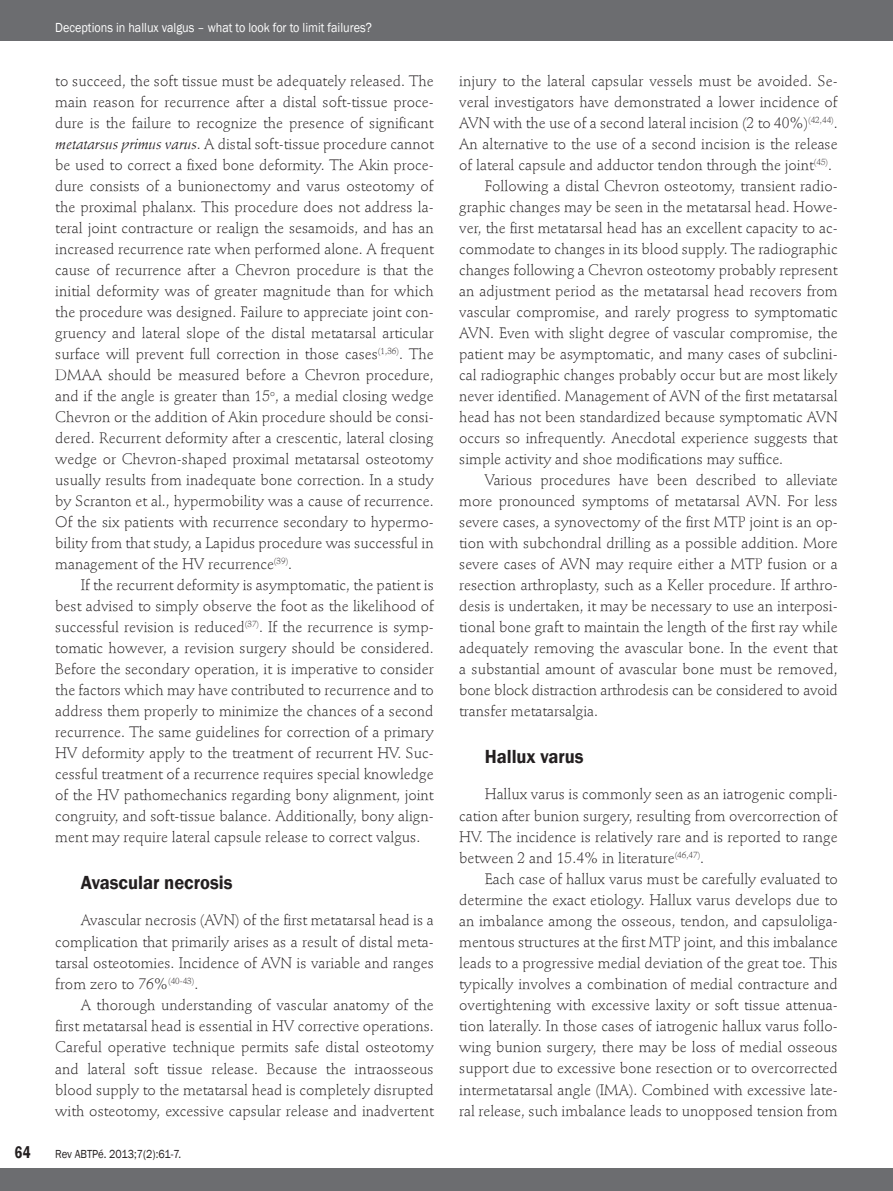
<style>
.page{position:relative;width:893px;height:1191px;background:#fff}
.page>*{position:absolute;margin:0;border:0;box-sizing:border-box;transform-origin:0 0}
.t1{font:600 19.5px "Franklin Gothic";color:#231f20;scale:.95 1}
.t2{font:600 condensed 17.25px "Franklin Gothic";color:#231f20;scale:.9 1}
.t3{font:300 15px/21px "Stempel Schneidler Std";color:#231f20;text-align:justify}
.t4{font:13.5px "Franklin Gothic";color:#fff;scale:.9 1}
.t5{font:12px "Franklin Gothic";letter-spacing:-.005em;color:#231f20;scale:.9 1}
.s1{font-weight:400;font-style:italic}
</style>
<div class="page">
<div style="left:0;top:0;width:893px;height:40px;background:#6c6d70"></div>
<div style="left:0;top:1168px;width:893px;height:23px;background:#6c6d70"></div>
<p class="t4" style="left:55px;top:19px;width:353px">Deceptions in hallux valgus – what to look for to limit failures?</p>
<p class="t3" style="left:55px;top:70px;width:380px">to succeed, the soft tissue must be adequately released. The main reason for recurrence after a distal soft-tissue proce&shy;dure is the failure to recognize the presence of significant <span class="s1">metatarsus primus varus</span>. A distal soft-tissue procedure cannot be used to correct a fixed bone deformity. The Akin proce&shy;dure consists of a bunionectomy and varus osteotomy of the proximal phalanx. This procedure does not address la&shy;teral joint contracture or realign the sesamoids, and has an increased recurrence rate when performed alone. A frequent cause of recurrence after a Chevron procedure is that the initial deformity was of greater magnitude than for which the procedure was designed. Failure to appreciate joint con&shy;gruency and lateral slope of the distal metatarsal articular surface will prevent full correction in those cases<sup>(1,36)</sup>. The DMAA should be measured before a Chevron procedure, and if the angle is greater than 15<sup>o</sup>, a medial closing wedge Chevron or the addition of Akin procedure should be consi&shy;dered. Recurrent deformity after a crescentic, lateral closing wedge or Chevron-shaped proximal metatarsal osteotomy usually results from inadequate bone correction. In a study by Scranton et al., hypermobility was a cause of recurrence.<br>Of the six patients with recurrence secondary to hypermo&shy;bility from that study, a Lapidus procedure was successful in management of the HV recurrence<sup>(39)</sup>.</p>
<p class="t3" style="left:55px;top:574px;width:380px;text-align:left;text-indent:26px">If the recurrent deformity is asymptomatic, the patient is best advised to simply observe the foot as the likelihood of successful revision is reduced<sup>(37)</sup>. If the recurrence is symp&shy;tomatic however, a revision surgery should be considered.<br>Before the secondary operation, it is imperative to consider the factors which may have contributed to recurrence and to address them properly to minimize the chances of a second recurrence. The same guidelines for correction of a primary HV deformity apply to the treatment of recurrent HV. Suc&shy;cessful treatment of a recurrence requires special knowledge of the HV pathomechanics regarding bony alignment, joint congruity, and soft-tissue balance. Additionally, bony align&shy;ment may require lateral capsule release to correct valgus.</p>
<h1 class="t1" style="left:81px;top:871px;width:161px">Avascular necrosis</h1>
<p class="t3" style="left:55px;top:910px;width:380px;text-indent:26px">Avascular necrosis (AVN) of the first metatarsal head is a complication that primarily arises as a result of distal meta&shy;tarsal osteotomies. Incidence of AVN is variable and ranges from zero to 76%<sup>(40-43)</sup>.</p>
<p class="t3" style="left:55px;top:994px;width:380px;text-indent:26px">A thorough understanding of vascular anatomy of the first metatarsal head is essential in HV corrective operations.<br>Careful operative technique permits safe distal osteotomy and lateral soft tissue release. Because the intraosseous blood supply to the metatarsal head is completely disrupted with osteotomy, excessive capsular release and inadvertent</p>
<p class="t2" style="left:15px;top:1141px;width:19px">64</p>
<p class="t5" style="left:55px;top:1146px;width:142px">Rev ABTPé. 2013;7(2):61-7.</p>
<p class="t3" style="left:459px;top:70px;width:380px">injury to the lateral capsular vessels must be avoided. Se-</p>
<p class="t3" style="left:459px;top:91px;width:380px">veral investigators have demonstrated a lower incidence of</p>
<p class="t3" style="left:459px;top:112px;width:380px">AVN with the use of a second lateral incision (2 to 40%)<sup>(42,44)</sup>.</p>
<p class="t3" style="left:459px;top:133px;width:380px">An alternative to the use of a second incision is the release</p>
<p class="t3" style="left:459px;top:154px;width:374px">of lateral capsule and adductor tendon through the joint<sup>(45)</sup>.</p>
<p class="t3" style="left:485px;top:175px;width:354px">Following a distal Chevron osteotomy, transient radio-</p>
<p class="t3" style="left:459px;top:196px;width:380px">graphic changes may be seen in the metatarsal head. Howe-</p>
<p class="t3" style="left:459px;top:217px;width:380px">ver, the first metatarsal head has an excellent capacity to ac-</p>
<p class="t3" style="left:459px;top:238px;width:380px">commodate to changes in its blood supply. The radiographic</p>
<p class="t3" style="left:459px;top:259px;width:380px">changes following a Chevron osteotomy probably represent</p>
<p class="t3" style="left:459px;top:280px;width:380px">an adjustment period as the metatarsal head recovers from</p>
<p class="t3" style="left:459px;top:301px;width:380px">vascular compromise, and rarely progress to symptomatic</p>
<p class="t3" style="left:459px;top:322px;width:380px">AVN. Even with slight degree of vascular compromise, the</p>
<p class="t3" style="left:459px;top:343px;width:380px">patient may be asymptomatic, and many cases of subclini-</p>
<p class="t3" style="left:459px;top:364px;width:380px">cal radiographic changes probably occur but are most likely</p>
<p class="t3" style="left:459px;top:385px;width:380px">never identified. Management of AVN of the first metatarsal</p>
<p class="t3" style="left:459px;top:406px;width:380px">head has not been standardized because symptomatic AVN</p>
<p class="t3" style="left:459px;top:427px;width:380px">occurs so infrequently. Anecdotal experience suggests that</p>
<p class="t3" style="left:459px;top:448px;width:325px">simple activity and shoe modifications may suffice.</p>
<p class="t3" style="left:485px;top:469px;width:354px">Various procedures have been described to alleviate</p>
<p class="t3" style="left:459px;top:490px;width:380px">more pronounced symptoms of metatarsal AVN. For less</p>
<p class="t3" style="left:459px;top:511px;width:380px">severe cases, a synovectomy of the first MTP joint is an op-</p>
<p class="t3" style="left:459px;top:532px;width:380px">tion with subchondral drilling as a possible addition. More</p>
<p class="t3" style="left:459px;top:553px;width:380px">severe cases of AVN may require either a MTP fusion or a</p>
<p class="t3" style="left:459px;top:574px;width:380px">resection arthroplasty, such as a Keller procedure. If arthro-</p>
<p class="t3" style="left:459px;top:595px;width:380px">desis is undertaken, it may be necessary to use an interposi-</p>
<p class="t3" style="left:459px;top:616px;width:380px">tional bone graft to maintain the length of the first ray while</p>
<p class="t3" style="left:459px;top:637px;width:380px">adequately removing the avascular bone. In the event that</p>
<p class="t3" style="left:459px;top:658px;width:380px">a substantial amount of avascular bone must be removed,</p>
<p class="t3" style="left:459px;top:679px;width:380px">bone block distraction arthrodesis can be considered to avoid</p>
<p class="t3" style="left:459px;top:700px;width:140px">transfer metatarsalgia.</p>
<h1 class="t1" style="left:485px;top:745px;width:106px">Hallux varus</h1>
<p class="t3" style="left:459px;top:784px;width:380px;text-indent:26px">Hallux varus is commonly seen as an iatrogenic compli&shy;cation after bunion surgery, resulting from overcorrection of HV. The incidence is relatively rare and is reported to range between 2 and 15.4% in literature<sup>(46,47)</sup>.</p>
<p class="t3" style="left:459px;top:868px;width:380px;text-indent:26px">Each case of hallux varus must be carefully evaluated to determine the exact etiology. Hallux varus develops due to an imbalance among the osseous, tendon, and capsuloliga&shy;mentous structures at the first MTP joint, and this imbalance leads to a progressive medial deviation of the great toe. This typically involves a combination of medial contracture and overtightening with excessive laxity or soft tissue attenua&shy;tion laterally. In those cases of iatrogenic hallux varus follo&shy;wing bunion surgery, there may be loss of medial osseous support due to excessive bone resection or to overcorrected intermetatarsal angle (IMA). Combined with excessive late&shy;ral release, such imbalance leads to unopposed tension from</p>
</div>
